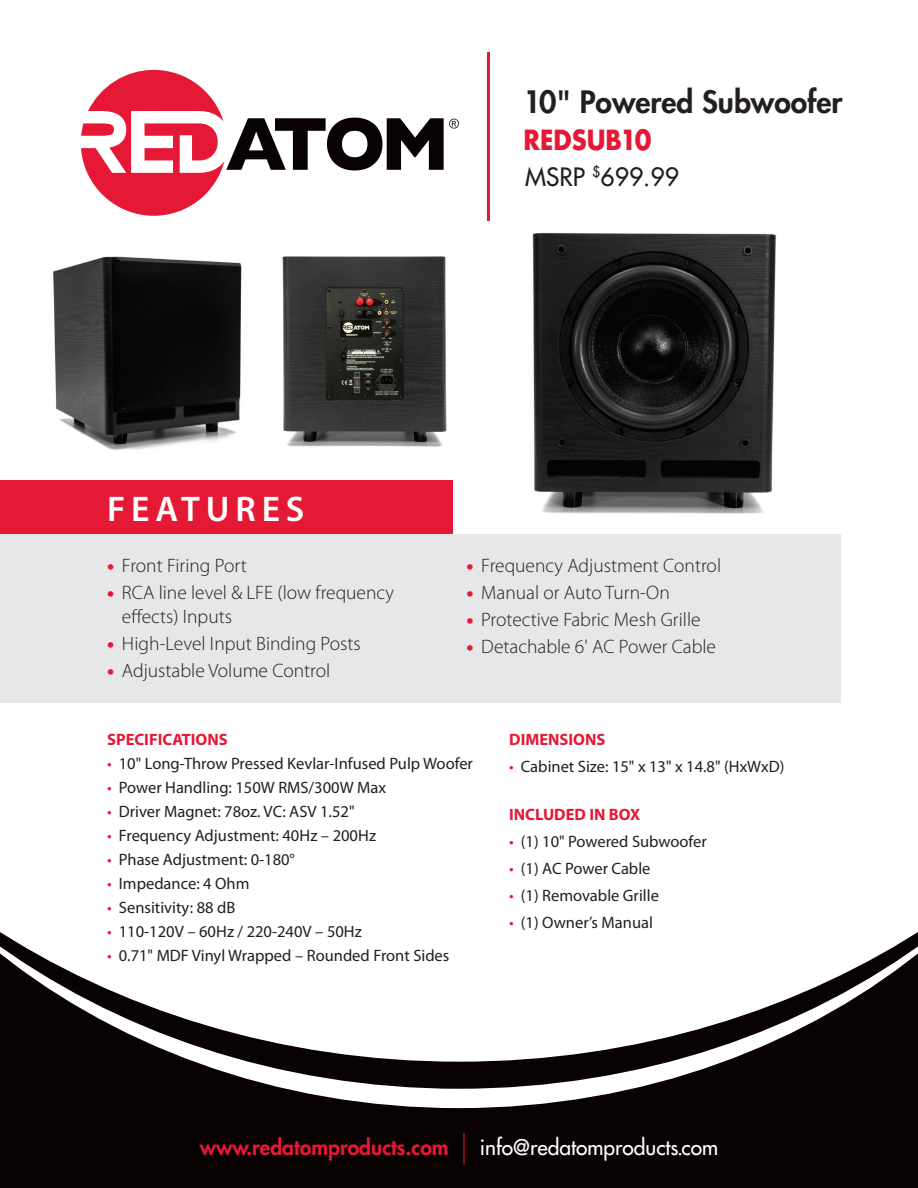
<style>
.page{position:relative;width:918px;height:1188px;background:#fff}
.page>*{position:absolute;margin:0;border:0;box-sizing:border-box;transform-origin:0 0}
.t1{font:600 35.7px "Myriad Pro";letter-spacing:.165em;color:#fff}
.t2{font:800 30px "Futura Std";color:#231f20}
.t3{font:700 27px "Futura Std";color:#e51836;scale:.9 1}
.t4{font:500 24.6px "Futura Std";color:#231f20}
.t5{font:500 21px "Futura Std";color:#fff}
.t6{font:300 19.5px/24px "Myriad Pro";color:#231f20}
.t7{font:16.5px "Myriad Pro";color:#231f20}
.t8{font:700 16.5px "Myriad Pro";color:#e51836}
.s1{font-weight:900;color:#e51836}
.s2{color:#e51836}
.s3{font-weight:800;color:#e51836}
.s4{font-weight:300;font-size:31.5px;color:#e51836}
</style>
<div class="page">
<div style="left:0;top:534px;width:840px;height:168px;background:#e6e7e9"></div>
<div style="left:0;top:480px;width:453px;height:54px;background:#e51836"></div>
<hr style="left:487px;top:53px;width:3px;height:168px;background:#e51836">
<div style="left:0;top:1089px;width:918px;height:99px;background:#080302"></div>
<svg style="left:0;top:932px;width:918px;height:157px"></svg>
<svg style="left:81px;top:70px;width:378px;height:146px"></svg>
<img style="left:53px;top:256px;width:189px;height:194px">
<img style="left:282px;top:256px;width:165px;height:191px">
<img style="left:532px;top:233px;width:244px;height:281px">
<h2 class="t2" style="left:524px;top:83px;width:320px">10" Powered Subwoofer</h2>
<h3 class="t3" style="left:524px;top:122px;width:144px">REDSUB10</h3>
<h3 class="t4" style="left:525px;top:161px;width:155px">MSRP <sup>$</sup>699.99</h3>
<h1 class="t1" style="left:107px;top:489px;width:199px">FEATURES</h1>
<p class="t6" style="left:107px;top:553px;width:141px"><span class="s1">•</span> Front Firing Port</p>
<p class="t6" style="left:122px;top:580px;width:274px;text-indent:-15px"><span class="s1">•</span> RCA line level &amp; LFE (low frequency effects) Inputs</p>
<p class="t6" style="left:107px;top:631px;width:255px"><span class="s1">•</span> High-Level Input Binding Posts</p>
<p class="t6" style="left:107px;top:658px;width:225px"><span class="s1">•</span> Adjustable Volume Control</p>
<p class="t6" style="left:466px;top:553px;width:256px"><span class="s1">•</span> Frequency Adjustment Control</p>
<p class="t6" style="left:466px;top:580px;width:205px"><span class="s1">•</span> Manual or Auto Turn-On</p>
<p class="t6" style="left:466px;top:607px;width:236px"><span class="s1">•</span> Protective Fabric Mesh Grille</p>
<p class="t6" style="left:466px;top:634px;width:251px"><span class="s1">•</span> Detachable 6' AC Power Cable</p>
<p class="t8" style="left:107px;top:730px;width:122px">SPECIFICATIONS</p>
<p class="t7" style="left:107px;top:754px;width:367px"><span class="s2">•</span> 10" Long-Throw Pressed Kevlar-Infused Pulp Woofer</p>
<p class="t7" style="left:107px;top:778px;width:280px"><span class="s2">•</span> Power Handling: 150W RMS/300W Max</p>
<p class="t7" style="left:107px;top:802px;width:249px"><span class="s2">•</span> Driver Magnet: 78oz. VC: ASV 1.52"</p>
<p class="t7" style="left:107px;top:826px;width:270px"><span class="s2">•</span> Frequency Adjustment: 40Hz – 200Hz</p>
<p class="t7" style="left:107px;top:850px;width:189px"><span class="s2">•</span> Phase Adjustment: 0-180°</p>
<p class="t7" style="left:107px;top:874px;width:144px"><span class="s2">•</span> Impedance: 4 Ohm</p>
<p class="t7" style="left:107px;top:898px;width:130px"><span class="s2">•</span> Sensitivity: 88 dB</p>
<p class="t7" style="left:107px;top:922px;width:256px"><span class="s2">•</span> 110-120V – 60Hz / 220-240V – 50Hz</p>
<p class="t7" style="left:107px;top:946px;width:344px"><span class="s2">•</span> 0.71" MDF Vinyl Wrapped – Rounded Front Sides</p>
<p class="t8" style="left:509px;top:730px;width:98px">DIMENSIONS</p>
<p class="t7" style="left:509px;top:757px;width:277px"><span class="s2">•</span> Cabinet Size: 15" x 13" x 14.8" (HxWxD)</p>
<p class="t8" style="left:509px;top:805px;width:132px">INCLUDED IN BOX</p>
<p class="t7" style="left:509px;top:832px;width:199px"><span class="s2">•</span> (1) 10" Powered Subwoofer</p>
<p class="t7" style="left:509px;top:859px;width:143px"><span class="s2">•</span> (1) AC Power Cable</p>
<p class="t7" style="left:509px;top:886px;width:151px"><span class="s2">•</span> (1) Removable Grille</p>
<p class="t7" style="left:509px;top:913px;width:145px"><span class="s2">•</span> (1) Owner’s Manual</p>
<p class="t5" style="left:200px;top:1134px;width:520px"><span class="s3">www.redatomproducts.com</span> <span class="s4">|</span> info@redatomproducts.com</p>
</div>
